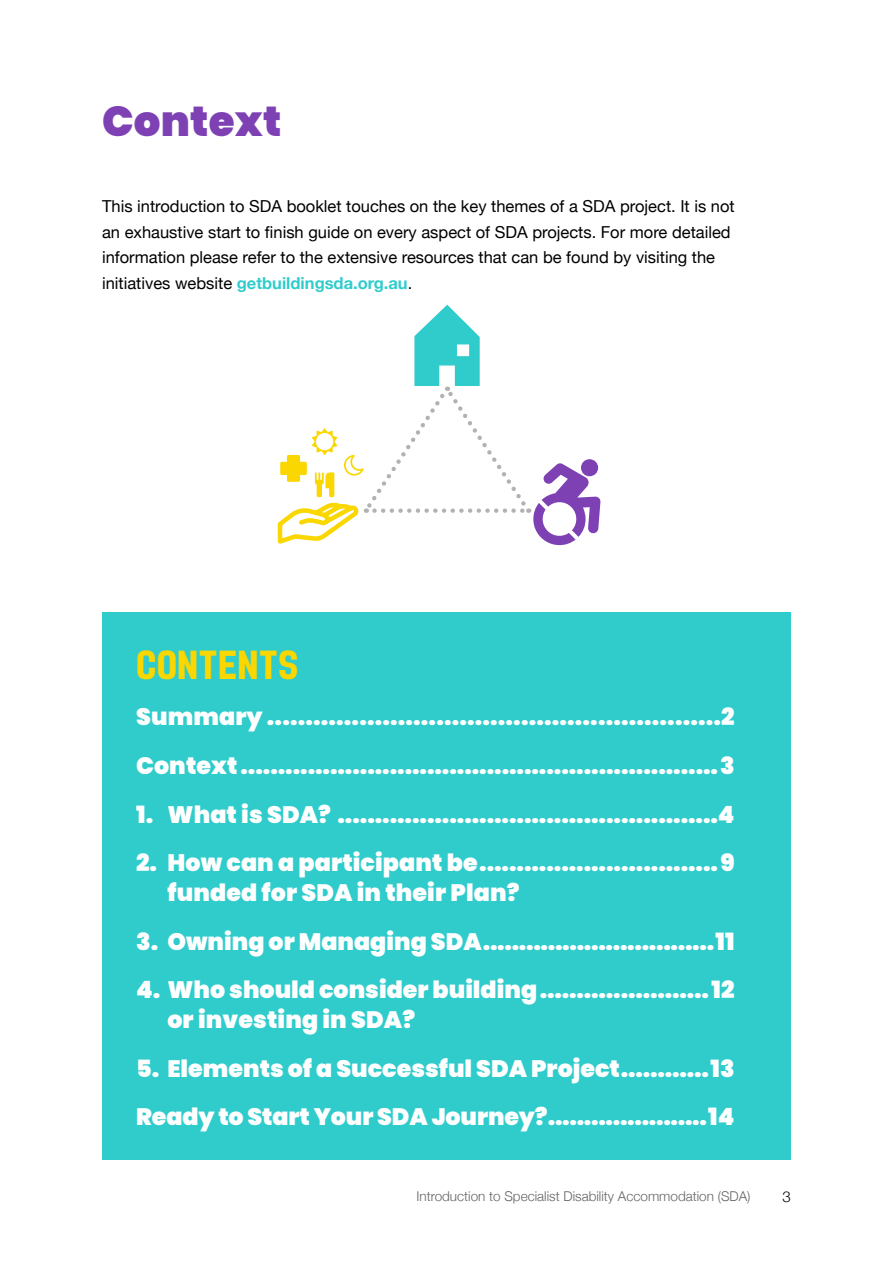
<style>
.page{position:relative;width:893px;height:1263px;background:#fff}
.page>*{position:absolute;margin:0;border:0;box-sizing:border-box;transform-origin:0 0}
.t1{font:900 42px "Poppins";letter-spacing:.005em;color:#7e41b4}
.t2{font:600 condensed 40.5px "Yoshida Sans";letter-spacing:.005em;color:#fad700}
.t3{font:900 23.7px/48.6px "Poppins";color:#fff}
.t4{font:16.5px/25.5px "Helvetica Neue";color:#000}
.t5{font:300 15px "Helvetica Neue";color:#000}
.t6{font:300 13.5px "Helvetica Neue";color:#646363}
.s1{font-weight:700;color:#30cccc}
</style>
<div class="page">
<div style="left:102px;top:612px;width:689px;height:547px;background:#30cccc"></div>
<svg style="left:277px;top:304px;width:324px;height:242px"></svg>
<h1 class="t1" style="left:102px;top:96px;width:181px">Context</h1>
<p class="t4" style="left:102px;top:194px;width:634px">This introduction to SDA booklet touches on the key themes of a SDA project. It is not an exhaustive start to finish guide on every aspect of SDA projects. For more detailed information please refer to the extensive resources that can be found by visiting the initiatives website <span class="s1">getbuildingsda.org.au</span>.</p>
<h2 class="t2" style="left:136px;top:638px;width:164px">CONTENTS</h2>
<p class="t3" style="left:136px;top:693px;width:600px">Summary ...........................................................2<br>Context ................................................................3</p>
<p class="t3" style="left:136px;top:790px;width:600px">1. What is SDA? ...................................................4</p>
<p class="t3" style="left:167px;top:848px;width:569px;line-height:29.7px;text-indent:-31px">2. How can a participant be................................9 funded for SDA in their Plan?</p>
<p class="t3" style="left:136px;top:917px;width:600px">3. Owning or Managing SDA................................11</p>
<p class="t3" style="left:167px;top:975px;width:569px;line-height:29.7px;text-indent:-31px">4. Who should consider building.......................12 or investing in SDA?</p>
<p class="t3" style="left:136px;top:1044px;width:600px">5. Elements of a Successful SDA Project............13<br>Ready to Start Your SDA Journey?......................14</p>
<p class="t6" style="left:416px;top:1185px;width:336px">Introduction to Specialist Disability Accommodation (SDA)</p>
<p class="t5" style="left:783px;top:1185px;width:10px">3</p>
</div>
